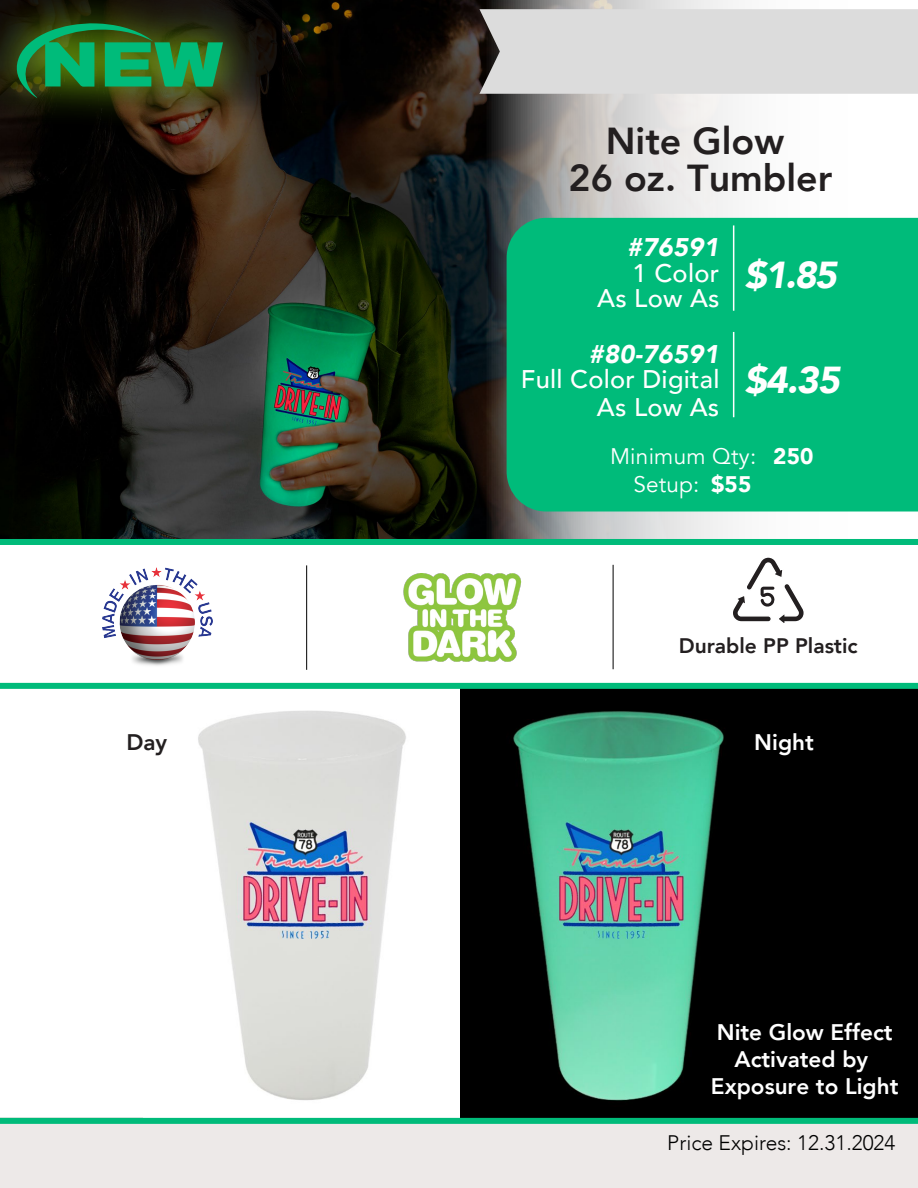
<style>
.page{position:relative;width:918px;height:1188px;background:#fff}
.page>*{position:absolute;margin:0;border:0;box-sizing:border-box;transform-origin:0 0}
.t1{font:800 37.5px/37.5px "Avenir";color:#231f20;text-align:center}
.t2{font:italic 900 37.5px "Avenir";color:#fff}
.t3{font:500 25.5px/25.5px "Avenir";letter-spacing:.01em;color:#fff;text-align:right}
.t4{font:italic 900 25.5px "Avenir";letter-spacing:.01em;color:#fff}
.t5{font:800 22.5px/27px "Avenir";color:#fff;text-align:center}
.t6{font:22.5px/28.5px "Avenir";letter-spacing:.01em;color:#fff}
.t7{font:800 22.5px "Avenir";color:#231f20}
.t8{font:300 21px "Avenir";color:#000}
.t9{font:800 21px "Avenir";color:#231f20}
.s1{font-weight:900}
</style>
<div class="page">
<div style="left:0;top:1117px;width:918px;height:71px;background:#ede9e8"></div>
<div style="left:589px;top:685px;width:329px;height:435px;background:#000"></div>
<svg style="left:733px;top:557px;width:71px;height:66px"></svg>
<img style="left:143px;top:689px;width:634px;height:429px">
<img style="left:0;top:0;width:483px;height:539px">
<svg style="left:483px;top:0;width:435px;height:539px"></svg>
<div style="left:507px;top:218px;width:411px;height:294px;background:#00bb7a"></div>
<hr style="left:613px;top:565px;width:1px;height:104px;background:#000">
<hr style="left:306px;top:565px;width:1px;height:105px;background:#000">
<img style="left:103px;top:567px;width:110px;height:99px">
<img style="left:0;top:0;width:278px;height:153px">
<svg style="left:15px;top:23px;width:208px;height:75px;background:#247a3b"></svg>
<img style="left:403px;top:574px;width:119px;height:88px">
<div style="left:0;top:539px;width:918px;height:6px;background:#00bb7a"></div>
<div style="left:0;top:683px;width:918px;height:6px;background:#00bb7a"></div>
<div style="left:0;top:1118px;width:918px;height:6px;background:#00bb7a"></div>
<div style="left:479px;top:9px;width:439px;height:85px;background:#dcdcdc"></div>
<hr style="left:733px;top:332px;width:1px;height:85px;background:#fff">
<hr style="left:733px;top:225px;width:1px;height:86px;background:#fff">
<h1 class="t1" style="left:569px;top:122px;width:265px">Nite Glow<br>26 oz. Tumbler</h1>
<p class="t4" style="left:627px;top:226px;width:93px">#76591</p>
<p class="t3" style="left:597px;top:259px;width:124px">1 Color<br>As Low As</p>
<h1 class="t2" style="left:745px;top:244px;width:94px">$1.85</h1>
<p class="t4" style="left:589px;top:333px;width:132px">#80-76591</p>
<p class="t3" style="left:521px;top:364px;width:200px;line-height:27.6px">Full Color Digital<br>As Low As</p>
<h1 class="t2" style="left:745px;top:349px;width:97px">$4.35</h1>
<p class="t6" style="left:633px;top:442px;width:182px;text-indent:-23px">Minimum Qty: <span class="s1">250<br></span>Setup: <span class="s1">$55</span></p>
<p class="t9" style="left:679px;top:630px;width:180px">Durable PP Plastic</p>
<p class="t7" style="left:126px;top:725px;width:42px">Day</p>
<p class="t5" style="left:754px;top:729px;width:61px">Night</p>
<p class="t5" style="left:711px;top:1018px;width:189px">Nite Glow Effect<br>Activated by<br>Exposure to Light</p>
<p class="t8" style="left:667px;top:1130px;width:230px">Price Expires: 12.31.2024</p>
</div>
